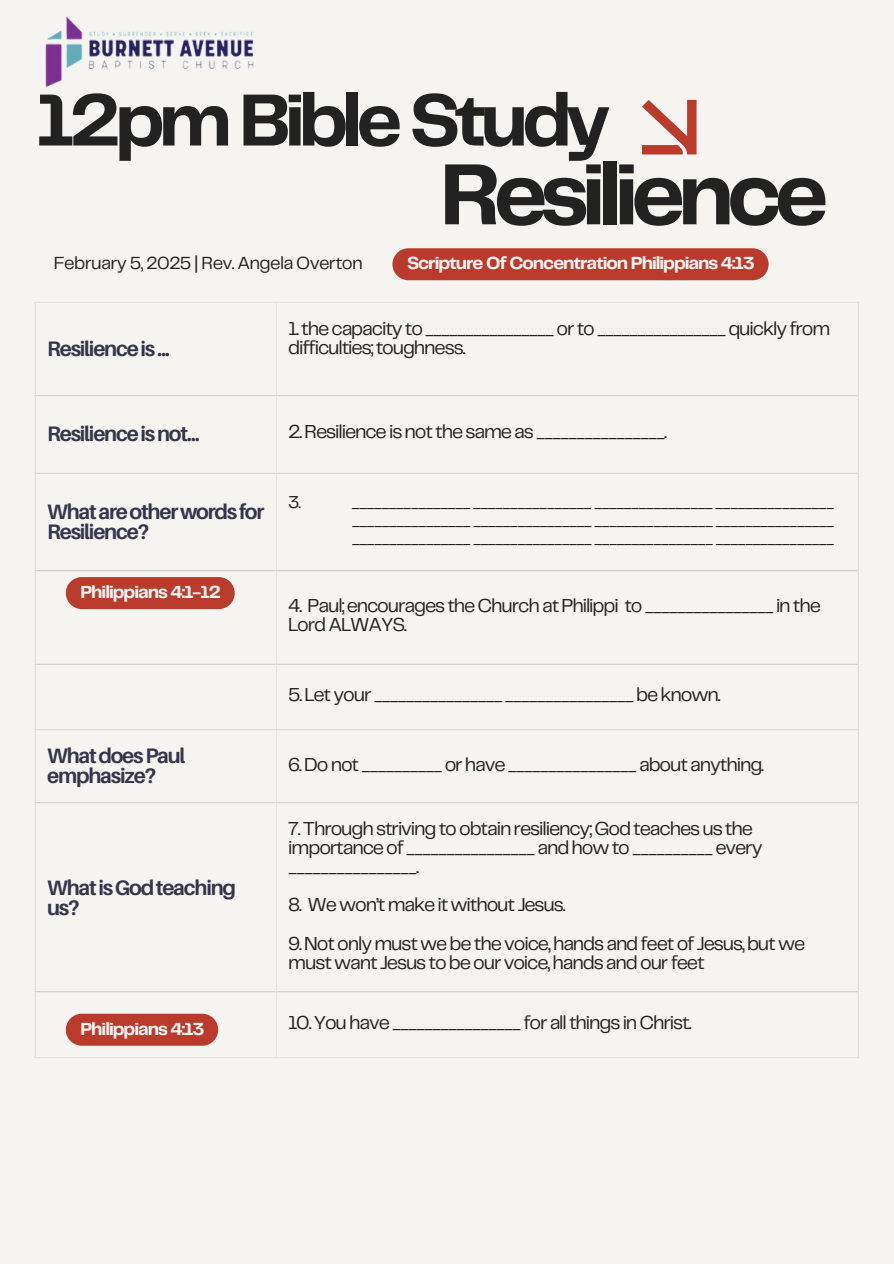
<style>
.page{position:relative;width:894px;height:1264px;background:#fff}
.page>*{position:absolute;margin:0;border:0;box-sizing:border-box;transform-origin:0 0}
.t1{font:700 90px "Telegraf";letter-spacing:-.08em;color:#222}
.t2{font:700 76.5px "Telegraf";letter-spacing:-.08em;color:#222}
.t3{font:700 21px/20.2px "Aileron";letter-spacing:-.055em;color:#35354b}
.t4{font:19.5px/19.2px "Telegraf";letter-spacing:-.055em;color:#222}
.t5{font:700 18.15px "Telegraf";letter-spacing:-.055em;color:#f6f4f1}
.t6{font:18.15px "Telegraf";letter-spacing:-.035em;color:#222}
.t7{font:18px "Telegraf";color:#222}
</style>
<div class="page">
<div style="left:0;top:0;width:893px;height:1263px;background:#f6f4f1"></div>
<svg style="left:642px;top:100px;width:53px;height:54px"></svg>
<hr style="left:35px;top:303px;width:1px;height:753px;background:#e4e2dd">
<hr style="left:276px;top:303px;width:1px;height:753px;background:#e4e2dd">
<hr style="left:857px;top:303px;width:1px;height:753px;background:#e4e2dd">
<hr style="left:35px;top:302px;width:823px;height:1px;background:#e4e2dd">
<hr style="left:35px;top:395px;width:823px;height:1px;background:#e4e2dd">
<hr style="left:35px;top:472px;width:823px;height:2px;background:#e4e2dd">
<hr style="left:35px;top:570px;width:823px;height:1px;background:#e4e2dd">
<hr style="left:35px;top:663px;width:823px;height:1px;background:#e4e2dd">
<hr style="left:35px;top:729px;width:823px;height:1px;background:#e4e2dd">
<hr style="left:35px;top:802px;width:823px;height:1px;background:#e4e2dd">
<hr style="left:35px;top:991px;width:823px;height:1px;background:#e4e2dd">
<hr style="left:35px;top:1056px;width:823px;height:2px;background:#e4e2dd">
<img style="left:45px;top:16px;width:209px;height:71px">
<div style="left:392px;top:248px;width:376px;height:32px;background:#ba3a2c;border-radius:16px"></div>
<div style="left:66px;top:577px;width:169px;height:32px;background:#ba3a2c;border-radius:16px"></div>
<div style="left:66px;top:1013px;width:152px;height:32px;background:#ba3a2c;border-radius:16px"></div>
<p class="t2" style="left:35px;top:87px;width:576px">12pm Bible Study</p>
<p class="t1" style="left:440px;top:156px;width:390px">Resilience</p>
<p class="t6" style="left:54px;top:255px;width:310px">February 5, 2025 | Rev. Angela Overton</p>
<p class="t5" style="left:407px;top:255px;width:349px">Scripture Of Concentration Philippians 4:13</p>
<h1 class="t3" style="left:47px;top:338px;width:124px">Resilienceis...</h1>
<p class="t4" style="left:288px;top:319px;width:543px">1. the capacity to ________________ or to ________________ quickly from difficulties; toughness.</p>
<p class="t3" style="left:47px;top:423px;width:154px">Resilienceisnot...</p>
<h2 class="t4" style="left:288px;top:423px;width:380px">2. Resilience is not the same as ________________.</h2>
<p class="t3" style="left:47px;top:501px;width:219px">Whatareotherwordsfor<br>Resilience?</p>
<p class="t5" style="left:80px;top:584px;width:142px">Philippians 4:1-12</p>
<p class="t7" style="left:288px;top:494px;width:14px">3.</p>
<p class="t7" style="left:351px;top:494px;width:484px">________________ ________________ ________________ ________________</p>
<p class="t7" style="left:352px;top:512px;width:484px">________________ ________________ ________________ ________________</p>
<p class="t7" style="left:352px;top:530px;width:484px">________________ ________________ ________________ ________________</p>
<p class="t4" style="left:288px;top:597px;width:534px">4. Paul; encourages the Church at Philippi to ________________ in the<br>Lord ALWAYS.</p>
<p class="t4" style="left:288px;top:685px;width:433px">5. Let your ________________ ________________ be known.</p>
<p class="t3" style="left:47px;top:745px;width:140px">WhatdoesPaul emphasize?</p>
<p class="t4" style="left:288px;top:755px;width:477px">6. Do not __________ or have ________________ about anything.</p>
<p class="t3" style="left:47px;top:876px;width:190px">WhatisGodteaching us?</p>
<p class="t5" style="left:80px;top:1020px;width:126px">Philippians 4:13</p>
<p class="t4" style="left:288px;top:819px;width:475px">7. Through striving to obtain resiliency; God teaches us the importance of ________________ and how to __________ every ________________.</p>
<p class="t4" style="left:288px;top:896px;width:279px">8. We won’t make it without Jesus.</p>
<p class="t4" style="left:288px;top:934px;width:518px">9. Not only must we be the voice, hands and feet of Jesus, but we must want Jesus to be our voice, hands and our feet</p>
<p class="t4" style="left:288px;top:1013px;width:404px">10. You have ________________ for all things in Christ.</p>
</div>
